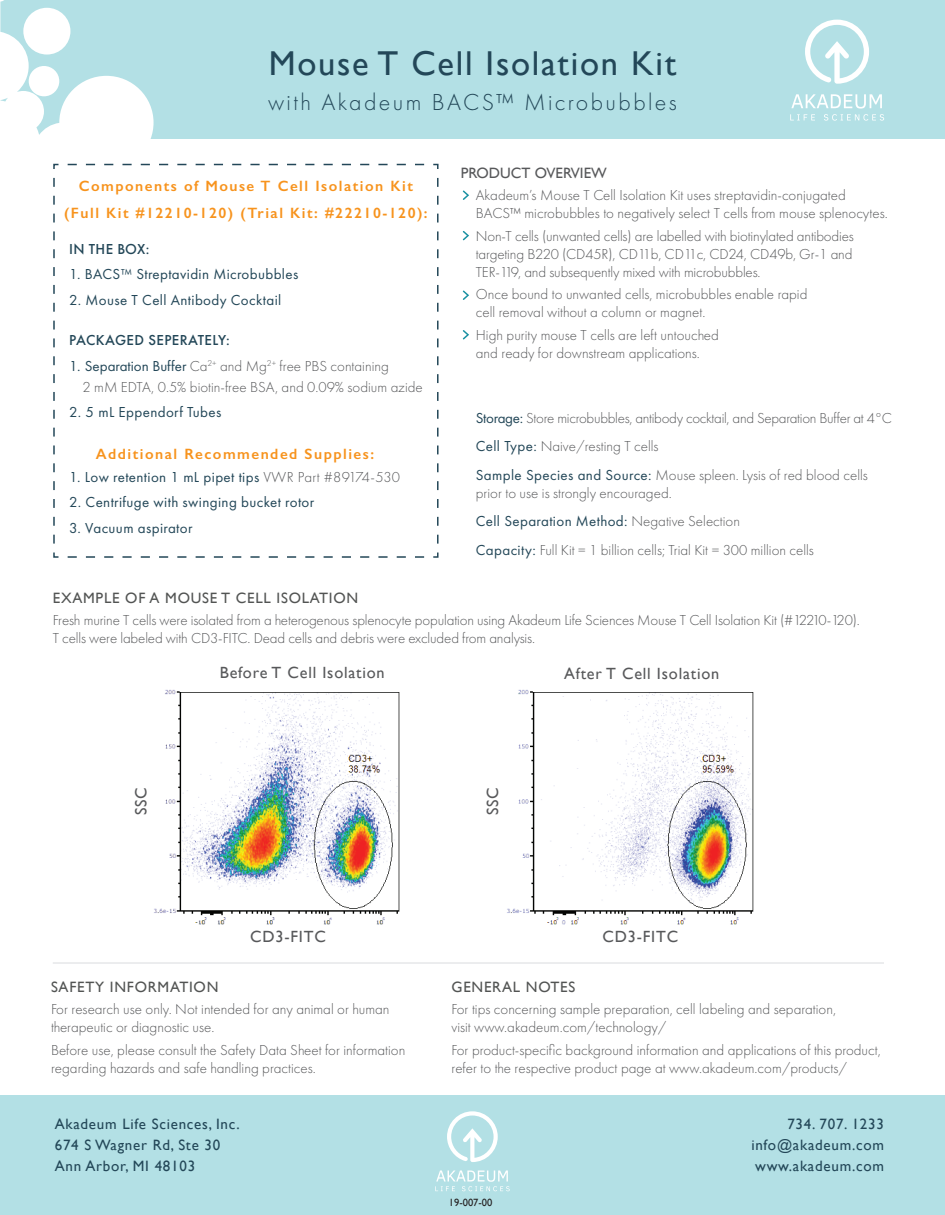
<style>
.page{position:relative;width:945px;height:1215px;background:#fff}
.page>*{position:absolute;margin:0;border:0;box-sizing:border-box;transform-origin:0 0}
.t1{font:34.5px "Gill Sans";letter-spacing:.05em;color:#234758}
.t2{font:300 24px "Futura PT";letter-spacing:.1em;color:#234758}
.t3{font:16.2px "Gill Sans";letter-spacing:.05em;color:#57585a}
.t4{font:300 15px/18px "Futura PT";color:#57585a}
.t5{font:15px "Futura PT";letter-spacing:.025em;color:#234758}
.t6{font:300 15px/28.5px "Futura PT";letter-spacing:-.02em;color:#57585a}
.t7{font:600 15px/27px "Gill Sans";letter-spacing:.1em;color:#f7931d;text-align:center}
.t8{font:15px/21px "Gill Sans";letter-spacing:.05em;color:#234758}
.t9{font:15px "Gill Sans";letter-spacing:.05em;color:#525453}
.t10{font:500 15px "Futura PT";letter-spacing:.025em;color:#234758}
.t11{font:15px "Gill Sans";color:#57585a}
.t12{font:10.5px "Gill Sans";color:#231f20}
.s1{font-weight:400;color:#234758}
.s2{font-weight:300;color:#57585a}
</style>
<div class="page">
<svg style="left:0;top:0;width:945px;height:139px;background:#b9e2e7"></svg>
<img style="left:507px;top:689px;width:247px;height:236px">
<div style="left:0;top:1096px;width:945px;height:119px;background:#b3e0e5"></div>
<svg style="left:53px;top:552px;width:371px;height:6px"></svg>
<svg style="left:53px;top:163px;width:6px;height:381px"></svg>
<svg style="left:68px;top:163px;width:371px;height:6px"></svg>
<svg style="left:433px;top:178px;width:6px;height:380px"></svg>
<svg style="left:462px;top:190px;width:7px;height:10px"></svg>
<svg style="left:462px;top:231px;width:7px;height:10px"></svg>
<svg style="left:462px;top:290px;width:7px;height:10px"></svg>
<svg style="left:462px;top:330px;width:7px;height:10px"></svg>
<hr style="left:53px;top:962px;width:831px;height:2px;background:#e6e7e9">
<img style="left:154px;top:689px;width:246px;height:236px">
<div style="left:133px;top:725px;width:22px;height:153px;background:#fff"></div>
<svg style="left:805px;top:20px;width:64px;height:64px"></svg>
<svg style="left:790px;top:94px;width:94px;height:27px;background:#c3e6ea"></svg>
<svg style="left:447px;top:1111px;width:51px;height:51px"></svg>
<svg style="left:435px;top:1171px;width:75px;height:20px"></svg>
<h1 class="t1" style="left:269px;top:49px;width:409px">Mouse T Cell Isolation Kit</h1>
<h2 class="t2" style="left:268px;top:92px;width:410px">with Akadeum BACS™ Microbubbles</h2>
<p class="t11" style="left:461px;top:167px;width:147px">PRODUCT OVERVIEW</p>
<p class="t4" style="left:476px;top:188px;width:413px">Akadeum’s Mouse T Cell Isolation Kit uses streptavidin-conjugated<br>BACS™ microbubbles to negatively select T cells from mouse splenocytes.</p>
<p class="t4" style="left:476px;top:228px;width:380px;text-align:justify">Non-T cells (unwanted cells) are labelled with biotinylated antibodies targeting B220 (CD45R), CD11b, CD11c, CD24, CD49b, Gr-1 and TER-119, and subsequently mixed with microbubbles.</p>
<p class="t4" style="left:476px;top:287px;width:333px">Once bound to unwanted cells, microbubbles enable rapid cell removal without a column or magnet.</p>
<p class="t4" style="left:476px;top:327px;width:244px">High purity mouse T cells are left untouched and ready for downstream applications.</p>
<p class="t7" style="left:64px;top:174px;width:365px">Components of Mouse T Cell Isolation Kit (Full Kit #12210-120) (Trial Kit: #22210-120):</p>
<p class="t10" style="left:69px;top:240px;width:82px">IN THE BOX:</p>
<p class="t5" style="left:69px;top:268px;width:231px">1. BACS™ Streptavidin Microbubbles</p>
<p class="t5" style="left:69px;top:293px;width:214px">2. Mouse T Cell Antibody Cocktail</p>
<p class="t10" style="left:69px;top:331px;width:162px">PACKAGED SEPERATELY:</p>
<p class="t4" style="left:83px;top:356px;width:342px;line-height:21px;text-indent:-13px"><span class="s1">1. Separation Buffer</span> Ca<sup>2+</sup> and Mg<sup>2+</sup> free PBS containing<br>2 mM EDTA, 0.5% biotin-free BSA, and 0.09% sodium azide</p>
<p class="t5" style="left:69px;top:406px;width:154px">2. 5 mL Eppendorf Tubes</p>
<p class="t6" style="left:476px;top:404px;width:418px"><span class="s1">Storage:</span> Store microbubbles, antibody cocktail, and Separation Buffer at 4°C<br><span class="s1">Cell Type:</span> Naive/resting T cells<br><span class="s1">Sample Species and Source:</span> Mouse spleen. Lysis of red blood cells</p>
<p class="t4" style="left:476px;top:479px;width:340px;line-height:28.5px">prior to use is strongly encouraged.<br><span class="s1">Cell Separation Method:</span> Negative Selection<br><span class="s1">Capacity:</span> Full Kit = 1 billion cells; Trial Kit = 300 million cells</p>
<p class="t9" style="left:53px;top:592px;width:307px">EXAMPLE OF A MOUSE T CELL ISOLATION</p>
<p class="t4" style="left:53px;top:613px;width:809px">Fresh murine T cells were isolated from a heterogenous splenocyte population using Akadeum Life Sciences Mouse T Cell Isolation Kit (#12210-120).<br>T cells were labeled with CD3-FITC. Dead cells and debris were excluded from analysis.</p>
<p class="t7" style="left:96px;top:442px;width:280px">Additional Recommended Supplies:</p>
<p class="t5" style="left:69px;top:471px;width:333px">1. Low retention 1 mL pipet tips <span class="s2">VWR Part #89174-530</span></p>
<p class="t5" style="left:69px;top:496px;width:247px">2. Centrifuge with swinging bucket rotor</p>
<p class="t5" style="left:69px;top:522px;width:125px">3. Vacuum aspirator</p>
<p class="t3" style="left:220px;top:666px;width:167px">Before T Cell Isolation</p>
<p class="t3" style="left:564px;top:667px;width:157px">After T Cell Isolation</p>
<p class="t3" style="left:134px;top:815px;width:29px;rotate:-90deg">SSC</p>
<p class="t3" style="left:486px;top:815px;width:29px;rotate:-90deg">SSC</p>
<p class="t3" style="left:250px;top:930px;width:77px">CD3-FITC</p>
<p class="t3" style="left:602px;top:930px;width:77px">CD3-FITC</p>
<p class="t9" style="left:51px;top:981px;width:169px">SAFETY INFORMATION</p>
<p class="t4" style="left:51px;top:1001px;width:340px">For research use only. Not intended for any animal or human therapeutic or diagnostic use.</p>
<p class="t4" style="left:51px;top:1042px;width:356px">Before use, please consult the Safety Data Sheet for information regarding hazards and safe handling practices.</p>
<p class="t9" style="left:452px;top:981px;width:125px">GENERAL NOTES</p>
<p class="t4" style="left:452px;top:1001px;width:386px">For tips concerning sample preparation, cell labeling and separation, visit www.akadeum.com/technology/</p>
<p class="t4" style="left:452px;top:1042px;width:431px">For product-specific background information and applications of this product, refer to the respective product page at www.akadeum.com/products/</p>
<p class="t8" style="left:55px;top:1114px;width:187px">Akadeum Life Sciences, Inc.<br>674 S Wagner Rd, Ste 30<br>Ann Arbor, MI 48103</p>
<p class="t8" style="left:751px;top:1114px;width:134px;text-align:justify;text-indent:36px">734. 707. 1233 info@akadeum.com www.akadeum.com</p>
<p class="t12" style="left:449px;top:1198px;width:45px">19-007-00</p>
</div>
